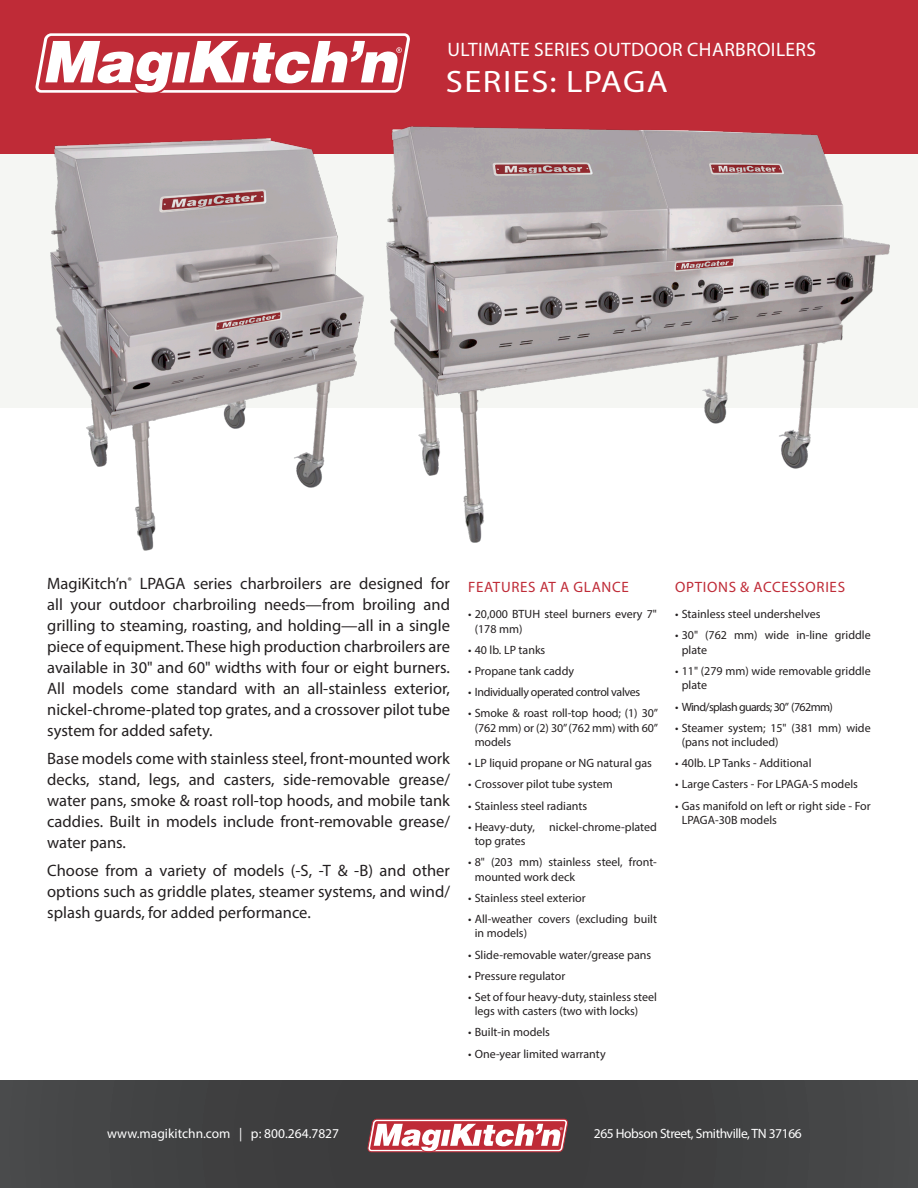
<style>
.page{position:relative;width:918px;height:1188px;background:#fff}
.page>*{position:absolute;margin:0;border:0;box-sizing:border-box;transform-origin:0 0}
.Model_Number{font:31.05px "Myriad Pro";letter-spacing:.045em;color:#fff;scale:1.11 1}
.Product_Name{font:19.5px "Myriad Pro";letter-spacing:.02em;color:#fff}
.Body_copy{font:16.5px/21px "Myriad Pro";color:#231f20;text-align:justify}
.Sub_Head_With_Lines{font:15px "Myriad Pro";letter-spacing:.045em;color:#bf2b37}
.t1{font:13.5px "Myriad Pro";letter-spacing:-.03em;color:#fff}
.t2{font:13.5px "Myriad Pro";color:#fff}
.t3{font:12px/14.4px "Myriad Pro";color:#231f20}
.t4{font:12px "Myriad Pro";letter-spacing:-.03em;color:#231f20}
.t5{font:12px "Myriad Pro";letter-spacing:-.05em;color:#231f20}
</style>
<div class="page">
<div style="left:0;top:153px;width:918px;height:255px;background:#f5f6f3"></div>
<div style="left:0;top:0;width:918px;height:153px;background:#bf2b37"></div>
<div style="left:0;top:1080px;width:918px;height:108px;background:#3f3f40"></div>
<img style="left:42px;top:138px;width:329px;height:413px">
<img style="left:387px;top:127px;width:502px;height:416px">
<svg style="left:35px;top:33px;width:375px;height:60px"></svg>
<svg style="left:367px;top:1119px;width:201px;height:33px;background:#d78990"></svg>
<p class="Product_Name" style="left:447px;top:37px;width:370px">ULTIMATE SERIES OUTDOOR CHARBROILERS</p>
<p class="Model_Number" style="left:446px;top:63px;width:202px">SERIES: LPAGA</p>
<p class="Body_copy" style="left:47px;top:573px;width:404px">MagiKitch’n<sup>®</sup> LPAGA series charbroilers are designed for all your outdoor charbroiling needs—from broiling and grilling to steaming, roasting, and holding—all in a single piece of equipment. These high production charbroilers are available in 30" and 60" widths with four or eight burners.<br>All models come standard with an all-stainless exterior, nickel-chrome-plated top grates, and a crossover pilot tube system for added safety.</p>
<p class="Body_copy" style="left:47px;top:748px;width:404px">Base models come with stainless steel, front-mounted work decks, stand, legs, and casters, side-removable grease/ water pans, smoke &amp; roast roll-top hoods, and mobile tank caddies. Built in models include front-removable grease/ water pans.</p>
<p class="Body_copy" style="left:47px;top:859px;width:404px">Choose from a variety of models (-S, -T &amp; -B) and other options such as griddle plates, steamer systems, and wind/ splash guards, for added performance.</p>
<p class="Sub_Head_With_Lines" style="left:468px;top:577px;width:162px">FEATURES AT A GLANCE</p>
<p class="t3" style="left:475px;top:607px;width:184px;text-indent:-7px">• 20,000 BTUH steel burners every 7" (178 mm)</p>
<p class="t3" style="left:468px;top:642px;width:79px">• 40 lb. LP tanks</p>
<p class="t3" style="left:468px;top:664px;width:108px">• Propane tank caddy</p>
<p class="t4" style="left:468px;top:685px;width:174px">• Individually operated control valves</p>
<p class="t3" style="left:475px;top:706px;width:185px;text-align:justify;text-indent:-7px">• Smoke &amp; roast roll-top hood; (1) 30” (762 mm) or (2) 30” (762 mm) with 60” models</p>
<p class="t3" style="left:468px;top:756px;width:186px">• LP liquid propane or NG natural gas</p>
<p class="t3" style="left:468px;top:777px;width:146px">• Crossover pilot tube system</p>
<p class="t3" style="left:468px;top:798px;width:121px">• Stainless steel radiants</p>
<p class="t3" style="left:475px;top:819px;width:184px;text-indent:-7px">• Heavy-duty, nickel-chrome-plated top grates</p>
<p class="t3" style="left:475px;top:855px;width:184px;text-indent:-7px">• 8" (203 mm) stainless steel, front&shy;mounted work deck</p>
<p class="t3" style="left:468px;top:890px;width:119px">• Stainless steel exterior</p>
<p class="t3" style="left:475px;top:912px;width:184px;text-indent:-7px">• All-weather covers (excluding built in models)</p>
<p class="t3" style="left:468px;top:947px;width:185px">• Slide-removable water/grease pans</p>
<p class="t3" style="left:468px;top:968px;width:99px">• Pressure regulator</p>
<p class="t3" style="left:475px;top:989px;width:184px;text-indent:-7px">• Set of four heavy-duty, stainless steel legs with casters (two with locks)</p>
<p class="t3" style="left:468px;top:1025px;width:84px">• Built-in models</p>
<p class="t3" style="left:468px;top:1046px;width:139px">• One-year limited warranty</p>
<p class="Sub_Head_With_Lines" style="left:675px;top:577px;width:171px">OPTIONS &amp; ACCESSORIES</p>
<p class="t3" style="left:675px;top:607px;width:147px">• Stainless steel undershelves</p>
<p class="t3" style="left:682px;top:628px;width:190px;text-indent:-7px">• 30" (762 mm) wide in-line griddle plate</p>
<p class="t3" style="left:682px;top:664px;width:190px;text-indent:-7px">• 11" (279 mm) wide removable griddle plate</p>
<p class="t5" style="left:675px;top:699px;width:159px">• Wind/splash guards; 30” (762mm)</p>
<p class="t3" style="left:682px;top:720px;width:191px;text-indent:-7px">• Steamer system; 15" (381 mm) wide (pans not included)</p>
<p class="t3" style="left:675px;top:756px;width:138px">• 40lb. LP Tanks - Additional</p>
<p class="t3" style="left:675px;top:777px;width:184px">• Large Casters - For LPAGA-S models</p>
<p class="t3" style="left:682px;top:798px;width:190px;text-indent:-7px">• Gas manifold on left or right side - For<br>LPAGA-30B models</p>
<p class="t2" style="left:107px;top:1125px;width:233px">www.magikitchn.com | p: 800.264.7827</p>
<p class="t1" style="left:594px;top:1125px;width:209px">265 Hobson Street, Smithville, TN 37166</p>
</div>
